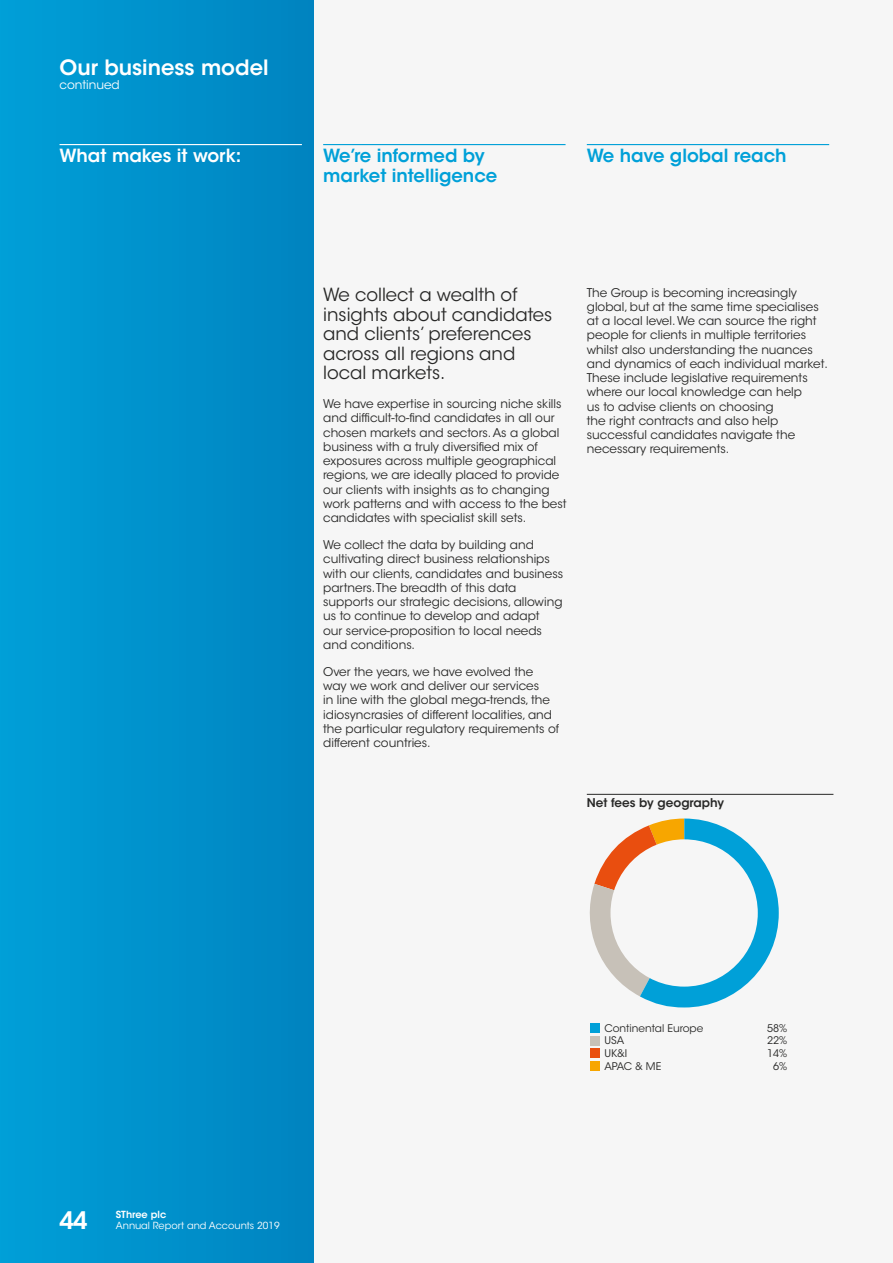
<style>
.page{position:relative;width:893px;height:1263px;background:#fff}
.page>*{position:absolute;margin:0;border:0;box-sizing:border-box;transform-origin:0 0}
.t1{font:600 24px "ITC Avant Garde Std";color:#fff}
.t2{font:600 21px "ITC Avant Garde Std";color:#fff}
.t3{font:18px/19.5px "ITC Avant Garde Std";color:#282827}
.t4{font:600 18px/19.5px "ITC Avant Garde Std";color:#00a0d8}
.t5{font:600 18px "ITC Avant Garde Std";color:#fff}
.t6{font:12px/14.2px "ITC Avant Garde Std";color:#282827}
.t7{font:600 12px "ITC Avant Garde Std";color:#282827}
.t8{font:12px "ITC Avant Garde Std";color:#fff}
.t9{font:10.5px "ITC Avant Garde Std";color:#282827}
.t10{font:9.75px "ITC Avant Garde Std";color:#fff}
.t11{font:600 9.75px "ITC Avant Garde Std";color:#fff}
</style>
<div class="page">
<div style="left:0;top:0;width:893px;height:1263px;background:linear-gradient(to bottom,#0292cc,#0292cc)"></div>
<div style="left:315px;top:0;width:578px;height:1263px;background:#f6f6f6"></div>
<hr style="left:60px;top:144px;width:242px;height:1px;background:#fff">
<hr style="left:323px;top:144px;width:243px;height:1px;background:#00a0d8">
<hr style="left:587px;top:144px;width:242px;height:1px;background:#00a0d8">
<hr style="left:587px;top:794px;width:246px;height:1px;background:#282827">
<svg style="left:589px;top:818px;width:190px;height:189px"></svg>
<div style="left:610px;top:839px;width:148px;height:147px;background:#f6f6f6;border-radius:50%"></div>
<div style="left:590px;top:1023px;width:9px;height:10px;background:#00a0d8"></div>
<div style="left:590px;top:1036px;width:9px;height:9px;background:#c7c1b8"></div>
<div style="left:590px;top:1061px;width:9px;height:10px;background:#f7a600"></div>
<div style="left:590px;top:1048px;width:9px;height:10px;background:#e94e0f"></div>
<h2 class="t2" style="left:60px;top:54px;width:211px">Our business model</h2>
<p class="t8" style="left:60px;top:77px;width:62px">continued</p>
<h3 class="t5" style="left:60px;top:144px;width:183px">What makes it work:</h3>
<h3 class="t4" style="left:323px;top:146px;width:176px">We’re informed by market intelligence</h3>
<h3 class="t4" style="left:587px;top:146px;width:201px">We have global reach</h3>
<h3 class="t3" style="left:323px;top:285px;width:231px">We collect a wealth of insights about candidates and clients’ preferences across all regions and local markets.</h3>
<p class="t6" style="left:323px;top:397px;width:245px">We have expertise in sourcing niche skills and difficult-to-find candidates in all our chosen markets and sectors. As a global business with a truly diversified mix of exposures across multiple geographical regions, we are ideally placed to provide our clients with insights as to changing work patterns and with access to the best candidates with specialist skill sets.</p>
<p class="t6" style="left:323px;top:538px;width:241px">We collect the data by building and cultivating direct business relationships with our clients, candidates and business partners. The breadth of this data supports our strategic decisions, allowing us to continue to develop and adapt<br>our service-proposition to local needs and conditions.</p>
<p class="t6" style="left:323px;top:665px;width:238px">Over the years, we have evolved the way we work and deliver our services<br>in line with the global mega-trends, the idiosyncrasies of different localities, and the particular regulatory requirements of different countries.</p>
<p class="t6" style="left:587px;top:285px;width:243px">The Group is becoming increasingly global, but at the same time specialises at a local level. We can source the right people for clients in multiple territories whilst also understanding the nuances and dynamics of each individual market.<br>These include legislative requirements where our local knowledge can help<br>us to advise clients on choosing<br>the right contracts and also help successful candidates navigate the necessary requirements.</p>
<p class="t7" style="left:587px;top:795px;width:139px">Net fees by geography</p>
<p class="t11" style="left:116px;top:1209px;width:52px">SThree plc</p>
<h1 class="t1" style="left:60px;top:1205px;width:30px">44</h1>
<p class="t10" style="left:116px;top:1219px;width:165px">Annual Report and Accounts 2019</p>
<p class="t9" style="left:604px;top:1021px;width:100px">Continental Europe</p>
<p class="t9" style="left:767px;top:1021px;width:22px">58%</p>
<p class="t9" style="left:604px;top:1034px;width:21px">USA</p>
<p class="t9" style="left:767px;top:1034px;width:22px">22%</p>
<p class="t9" style="left:604px;top:1047px;width:25px">UK&amp;I</p>
<p class="t9" style="left:767px;top:1047px;width:22px">14%</p>
<p class="t9" style="left:604px;top:1060px;width:59px">APAC &amp; ME</p>
<p class="t9" style="left:773px;top:1060px;width:16px">6%</p>
</div>
